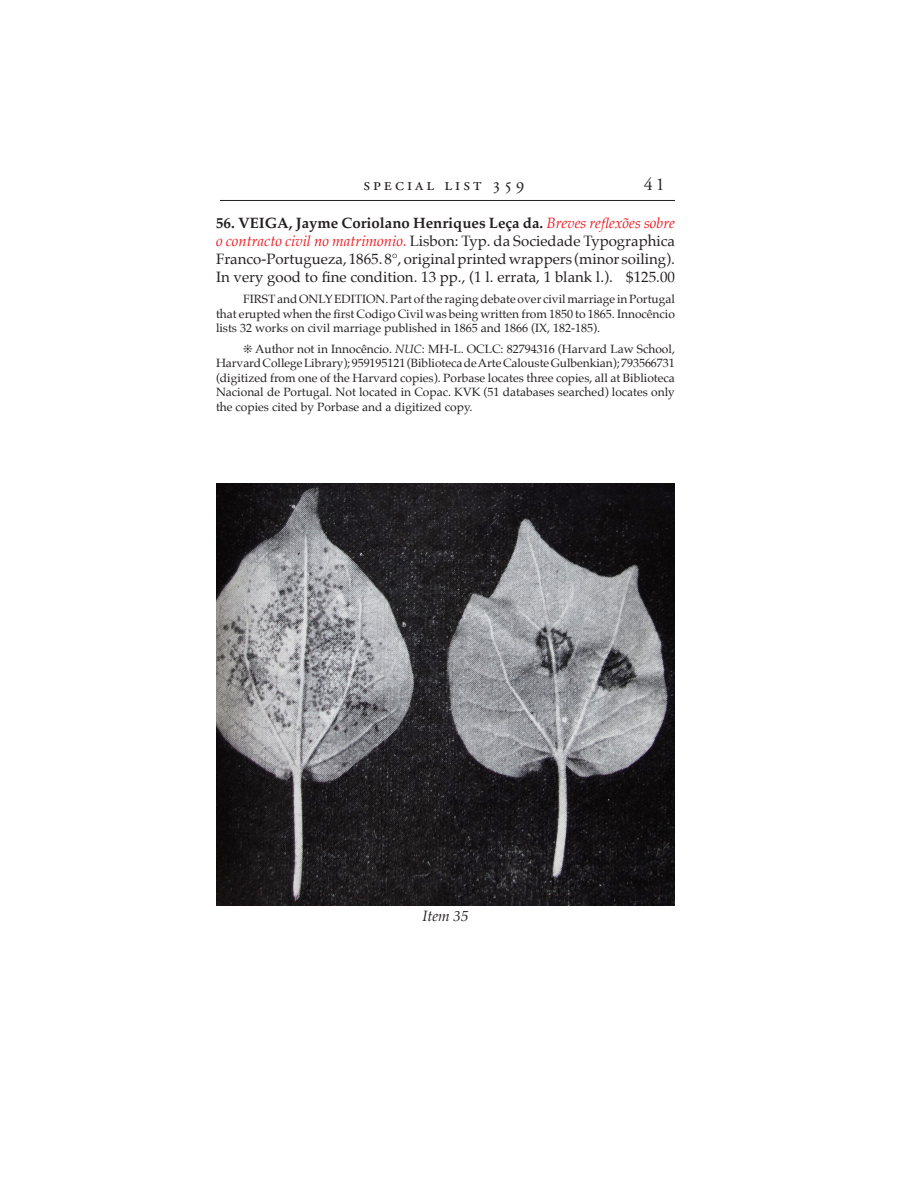
<style>
.page{position:relative;width:918px;height:1188px;background:#fff}
.page>*{position:absolute;margin:0;border:0;box-sizing:border-box;transform-origin:0 0}
.t1{font:18px "Adobe Garamond Pro";letter-spacing:.17em;color:#231f20}
.t2{font:15px/18px "Palatino";color:#231f20;text-align:justify}
.t3{font:italic 15px "Palatino";color:#231f20}
.t4{font:12px/14.4px "Palatino";color:#231f20;text-align:justify}
.s1{font-weight:700}
.s2{font-style:italic;color:#ee1d23}
.s3{font-style:italic}
</style>
<div class="page">
<hr style="left:0;top:200px;width:675px;height:1px;background:#231f20">
<div style="left:0;top:159px;width:219px;height:111px;background:#fff"></div>
<img style="left:216px;top:484px;width:459px;height:421px">
<h1 class="t1" style="left:363px;top:174px;width:163px">special list 359</h1>
<h1 class="t1" style="left:644px;top:174px;width:23px">41</h1>
<p class="t2" style="left:216px;top:214px;width:461px"><span class="s1">56. VEIGA, Jayme Coriolano Henriques Leça da.</span> <span class="s2">Breves reflexões sobre o contracto civil no matrimonio.</span> Lisbon: Typ. da Sociedade Typographica Franco-Portugueza, 1865. 8°, original printed wrappers (minor soiling).<br>In very good to fine condition. 13 pp., (1 l. errata, 1 blank l.). $125.00</p>
<p class="t4" style="left:216px;top:292px;width:461px;text-indent:27px">FIRST and ONLY EDITION. Part of the raging debate over civil marriage in Portugal that erupted when the first Codigo Civil was being written from 1850 to 1865. Innocêncio lists 32 works on civil marriage published in 1865 and 1866 (IX, 182-185).</p>
<p class="t4" style="left:216px;top:342px;width:461px;text-indent:27px">❊ Author not in Innocêncio. <span class="s3">NUC</span>: MH-L. OCLC: 82794316 (Harvard Law School, Harvard College Library); 959195121 (Biblioteca de Arte Calouste Gulbenkian); 793566731 (digitized from one of the Harvard copies). Porbase locates three copies, all at Biblioteca Nacional de Portugal. Not located in Copac. KVK (51 databases searched) locates only the copies cited by Porbase and a digitized copy.</p>
<p class="t3" style="left:422px;top:903px;width:48px">Item 35</p>
</div>
